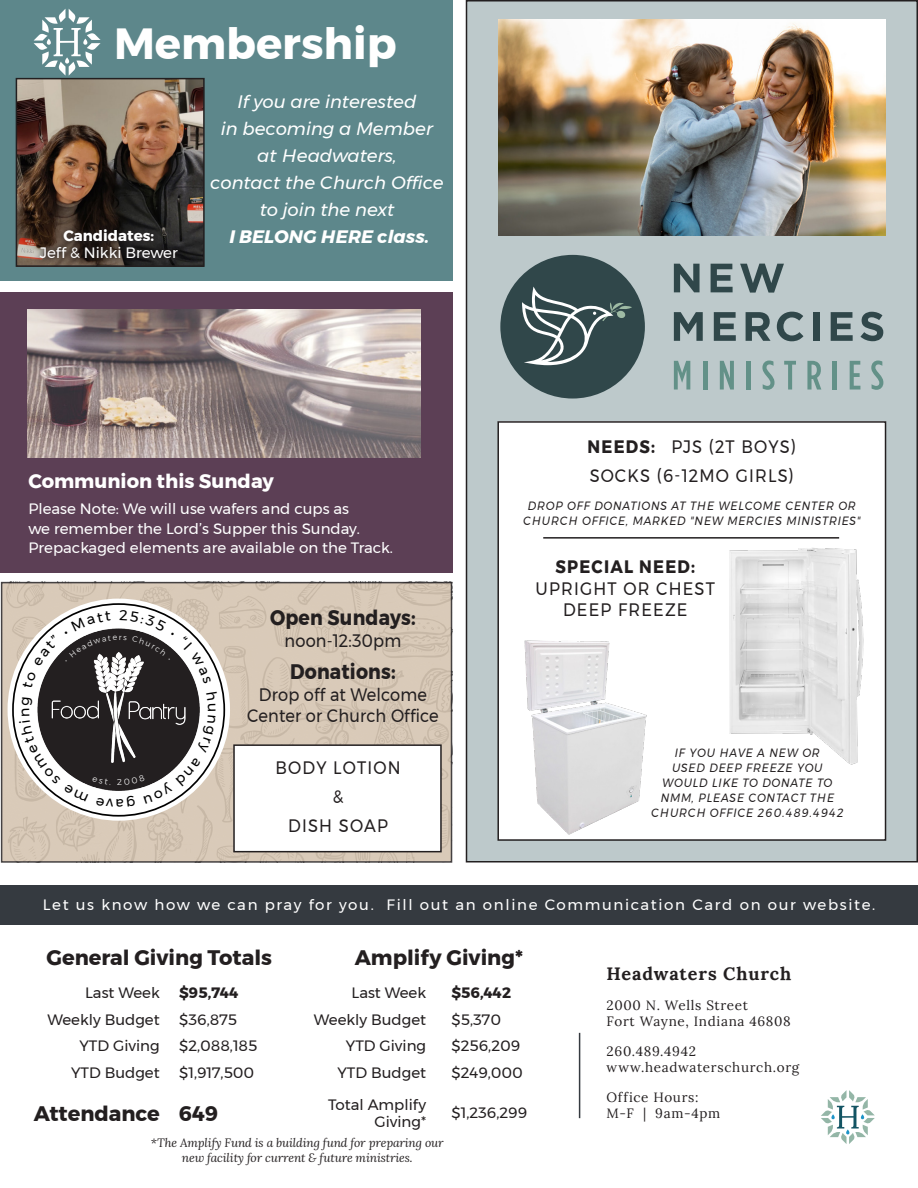
<style>
.page{position:relative;width:918px;height:1188px;background:#fff}
.page>*{position:absolute;margin:0;border:0;box-sizing:border-box;transform-origin:0 0}
.t1{font:700 43.5px "Montserrat";color:#fff}
.t2{font:700 21px "Montserrat";color:#231f20}
.t3{font:700 21px "Montserrat";color:#231f20;scale:.9 1}
.t4{font:700 19.5px "Montserrat";color:#fff}
.t5{font:italic 18px/27px "Montserrat";color:#fff;text-align:center}
.t6{font:18px/21.6px "Montserrat";letter-spacing:.075em;color:#231f20;text-align:center;scale:.9 1}
.t7{font:18px/21.6px "Montserrat";letter-spacing:.01em;color:#231f20;text-align:center;scale:.9 1}
.t8{font:700 18px "Lora";letter-spacing:.05em;color:#231f20}
.t9{font:15px/16.5px "Montserrat";color:#231f20;text-align:right}
.Paragraph_Style_1{font:15px/19.5px "Montserrat";color:#fff}
.Paragraph_Style_1-2{font:15px "Montserrat";letter-spacing:.11em;color:#fff}
.t10{font:700 15px "Montserrat";color:#231f20}
.t11{font:700 15px "Montserrat";color:#fff}
.t12{font:13.5px "Lora";letter-spacing:.05em;color:#231f20}
.t13{font:italic 12px/15px "Montserrat";letter-spacing:.075em;color:#231f20;text-align:center;scale:.9 1}
.t14{font:italic 12px/15px "Lora";letter-spacing:-.01em;color:#231f20;text-align:center}
.s1{font-weight:700}
</style>
<div class="page">
<svg style="left:821px;top:1090px;width:54px;height:54px"></svg>
<hr style="left:579px;top:1033px;width:1px;height:85px;background:#353a40">
<div style="left:0;top:885px;width:918px;height:39px;background:#353a40"></div>
<div style="left:466px;top:1px;width:451px;height:861px;background:#bdc9cb"></div>
<div style="left:466px;top:0;width:452px;height:862px;border:2px solid #231f20"></div>
<div style="left:500px;top:255px;width:145px;height:144px;background:#30474a;border-radius:50%"></div>
<svg style="left:522px;top:287px;width:110px;height:78px"></svg>
<svg style="left:674px;top:264px;width:26px;height:28px"></svg>
<svg style="left:711px;top:264px;width:22px;height:28px"></svg>
<svg style="left:740px;top:264px;width:44px;height:29px"></svg>
<svg style="left:674px;top:312px;width:29px;height:29px"></svg>
<svg style="left:714px;top:312px;width:22px;height:29px"></svg>
<svg style="left:746px;top:312px;width:25px;height:29px"></svg>
<svg style="left:777px;top:312px;width:26px;height:29px"></svg>
<div style="left:813px;top:312px;width:6px;height:29px;background:#30474a"></div>
<svg style="left:831px;top:312px;width:22px;height:29px"></svg>
<svg style="left:860px;top:312px;width:23px;height:29px"></svg>
<svg style="left:674px;top:361px;width:16px;height:29px"></svg>
<hr style="left:703px;top:361px;width:4px;height:29px;background:#639188">
<svg style="left:720px;top:361px;width:14px;height:29px"></svg>
<hr style="left:747px;top:361px;width:4px;height:29px;background:#639188">
<svg style="left:762px;top:361px;width:13px;height:29px"></svg>
<svg style="left:784px;top:361px;width:12px;height:29px"></svg>
<svg style="left:807px;top:361px;width:14px;height:29px"></svg>
<hr style="left:833px;top:361px;width:4px;height:29px;background:#639188">
<svg style="left:850px;top:361px;width:10px;height:29px"></svg>
<svg style="left:871px;top:361px;width:12px;height:29px"></svg>
<div style="left:498px;top:422px;width:388px;height:418px;background:#fff"></div>
<div style="left:497px;top:421px;width:389px;height:420px;border:2px solid #231f20"></div>
<img style="left:499px;top:19px;width:386px;height:216px">
<div style="left:0;top:292px;width:452px;height:280px;background:#5c3f55"></div>
<img style="left:27px;top:309px;width:394px;height:149px">
<svg style="left:4px;top:585px;width:445px;height:275px;background:#d5c6b5"></svg>
<div style="left:1px;top:582px;width:451px;height:281px;border:2px solid #231f20"></div>
<svg style="left:8px;top:599px;width:222px;height:222px"></svg>
<div style="left:234px;top:745px;width:207px;height:107px;background:#fff"></div>
<div style="left:233px;top:744px;width:209px;height:108px;border:2px solid #231f20"></div>
<div style="left:0;top:0;width:452px;height:281px;background:#5d878b"></div>
<svg style="left:34px;top:9px;width:67px;height:67px"></svg>
<img style="left:19px;top:81px;width:183px;height:183px">
<div style="left:16px;top:78px;width:189px;height:189px;border:2px solid #231f20"></div>
<div style="left:33px;top:224px;width:151px;height:41px;background:#231f20;opacity:.9"></div>
<img style="left:729px;top:537px;width:135px;height:228px">
<img style="left:511px;top:640px;width:144px;height:201px">
<hr style="left:543px;top:537px;width:296px;height:2px;background:#231f20">
<svg style="left:19px;top:610px;width:199px;height:197px"></svg>
<p class="t1" style="left:114px;top:9px;width:284px">Membership</p>
<p class="t11" style="left:63px;top:224px;width:92px">Candidates:</p>
<p class="Paragraph_Style_1" style="left:40px;top:243px;width:140px">Jeff &amp; Nikki Brewer</p>
<p class="t5" style="left:210px;top:88px;width:235px">If you are interested<br>in becoming a Member at Headwaters,<br>contact the Church Office to join the next<br><span class="s1">I BELONG HERE class.</span></p>
<p class="t4" style="left:28px;top:465px;width:247px">Communion this Sunday</p>
<p class="Paragraph_Style_1" style="left:28px;top:499px;width:366px">Please Note: We will use wafers and cups as<br>we remember the Lord’s Supper this Sunday.<br>Prepackaged elements are available on the Track.</p>
<p class="t3" style="left:270px;top:601px;width:163px">Open Sundays:</p>
<p class="t7" style="left:285px;top:630px;width:131px">noon-12:30pm</p>
<p class="t3" style="left:290px;top:655px;width:119px">Donations:</p>
<p class="t7" style="left:247px;top:683px;width:214px">Drop off at Welcome<br>Center or Church Office</p>
<p class="t6" style="left:275px;top:756px;width:141px">BODY LOTION</p>
<p class="t6" style="left:333px;top:786px;width:13px">&amp;</p>
<p class="t6" style="left:288px;top:815px;width:112px">DISH SOAP</p>
<p class="t6" style="left:588px;top:436px;width:233px"><span class="s1">NEEDS:</span> PJS (2T BOYS)</p>
<p class="t6" style="left:590px;top:464px;width:228px">SOCKS (6-12MO GIRLS)</p>
<p class="t13" style="left:523px;top:498px;width:376px">DROP OFF DONATIONS AT THE WELCOME CENTER OR<br>CHURCH OFFICE, MARKED "NEW MERCIES MINISTRIES"</p>
<p class="t6" style="left:536px;top:556px;width:201px"><span class="s1">SPECIAL NEED:<br></span>UPRIGHT OR CHEST<br>DEEP FREEZE</p>
<p class="t13" style="left:651px;top:745px;width:215px">IF YOU HAVE A NEW OR<br>USED DEEP FREEZE YOU<br>WOULD LIKE TO DONATE TO<br>NMM, PLEASE CONTACT THE<br>CHURCH OFFICE 260.489.4942</p>
<p class="Paragraph_Style_1-2" style="left:43px;top:893px;width:834px">Let us know how we can pray for you. Fill out an online Communication Card on our website.</p>
<p class="t2" style="left:47px;top:941px;width:227px">General Giving Totals</p>
<p class="t2" style="left:355px;top:941px;width:170px">Amplify Giving*</p>
<p class="t9" style="left:85px;top:984px;width:76px">Last Week</p>
<p class="t10" style="left:179px;top:981px;width:61px">$95,744</p>
<p class="t9" style="left:351px;top:984px;width:76px">Last Week</p>
<p class="t10" style="left:452px;top:981px;width:61px">$56,442</p>
<p class="t9" style="left:48px;top:1011px;width:114px">Weekly Budget</p>
<p class="t9" style="left:179px;top:1011px;width:59px">$36,875</p>
<p class="t9" style="left:314px;top:1011px;width:114px">Weekly Budget</p>
<p class="t9" style="left:452px;top:1011px;width:51px">$5,370</p>
<p class="t9" style="left:80px;top:1037px;width:82px">YTD Giving</p>
<p class="t9" style="left:179px;top:1037px;width:80px">$2,088,185</p>
<p class="t9" style="left:346px;top:1037px;width:82px">YTD Giving</p>
<p class="t9" style="left:452px;top:1037px;width:70px">$256,209</p>
<p class="t9" style="left:71px;top:1064px;width:90px">YTD Budget</p>
<p class="t9" style="left:179px;top:1064px;width:76px">$1,917,500</p>
<p class="t9" style="left:338px;top:1064px;width:90px">YTD Budget</p>
<p class="t9" style="left:452px;top:1064px;width:73px">$249,000</p>
<p class="t2" style="left:34px;top:1097px;width:128px">Attendance</p>
<p class="t2" style="left:179px;top:1097px;width:41px">649</p>
<p class="t9" style="left:328px;top:1096px;width:100px">Total Amplify<br>Giving*</p>
<p class="t9" style="left:452px;top:1105px;width:77px">$1,236,299</p>
<p class="t8" style="left:607px;top:958px;width:186px">Headwaters Church</p>
<p class="t12" style="left:607px;top:995px;width:143px">2000 N. Wells Street</p>
<p class="t12" style="left:607px;top:1011px;width:186px">Fort Wayne, Indiana 46808</p>
<p class="t12" style="left:607px;top:1041px;width:91px">260.489.4942</p>
<p class="t12" style="left:607px;top:1057px;width:194px">www.headwaterschurch.org</p>
<p class="t12" style="left:607px;top:1087px;width:93px">Office Hours:</p>
<p class="t12" style="left:607px;top:1103px;width:115px">M-F | 9am-4pm</p>
<p class="t14" style="left:151px;top:1135px;width:294px">*The Amplify Fund is a building fund for preparing our new facility for current &amp; future ministries.</p>
</div>
